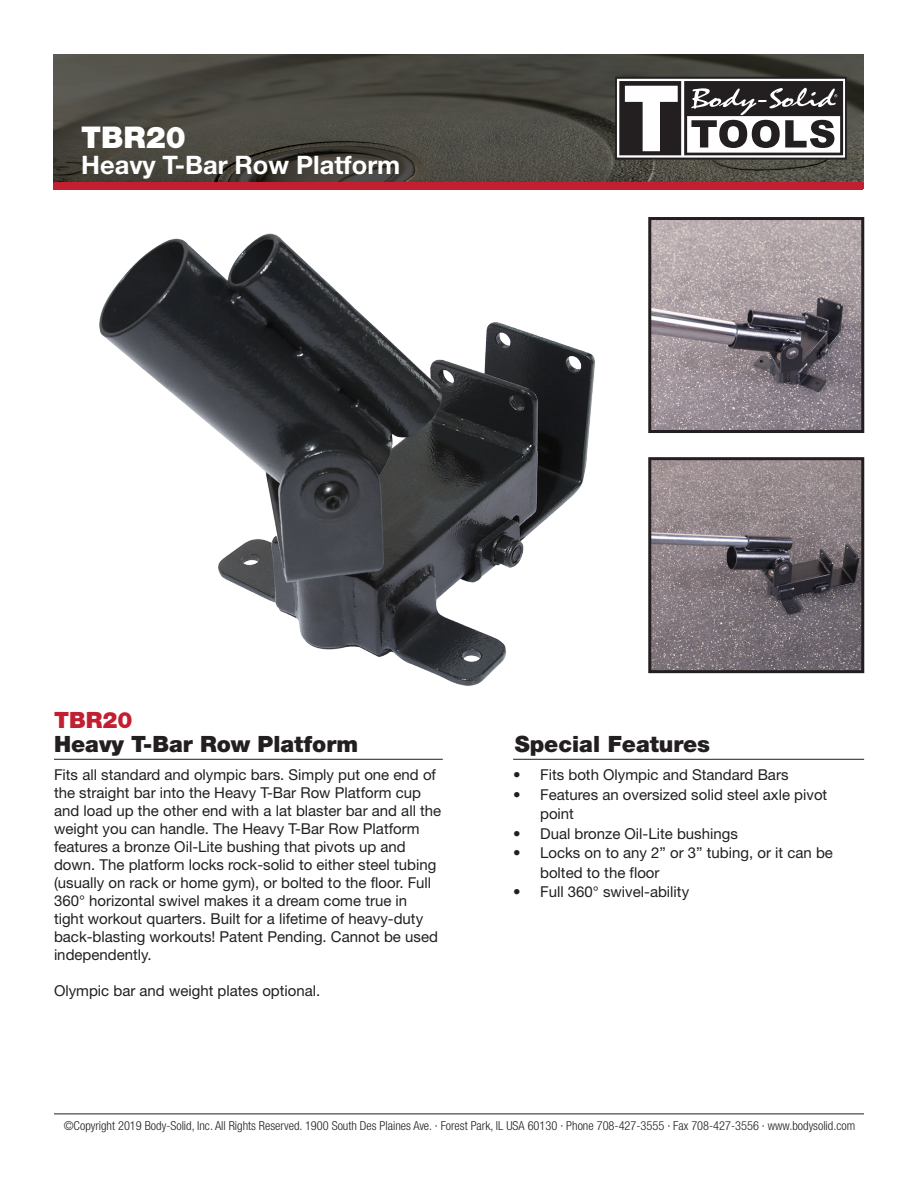
<style>
.page{position:relative;width:918px;height:1188px;background:#fff}
.page>*{position:absolute;margin:0;border:0;box-sizing:border-box;transform-origin:0 0}
.t1{font:900 30px "Helvetica Neue LT Std";color:#fff}
.t2{font:700 25.5px "Helvetica Neue LT Std";color:#fff}
.t3{font:900 22.5px "Helvetica Neue LT Std";color:#231f20}
.t4{font:900 22.5px "Helvetica Neue LT Std";color:#c21f31}
.t5{font:15px/18px "Helvetica Neue LT Std";color:#231f20}
.t6{font:300 condensed 12.3px "Helvetica Neue LT Std";color:#231f20}
</style>
<div class="page">
<img style="left:54px;top:54px;width:810px;height:128px">
<div style="left:54px;top:182px;width:810px;height:7px;background:#c21f31"></div>
<hr style="left:54px;top:1114px;width:810px;height:1px;background:#231f20">
<svg style="left:614px;top:77px;width:233px;height:83px"></svg>
<hr style="left:54px;top:759px;width:389px;height:1px;background:#231f20">
<hr style="left:513px;top:759px;width:351px;height:1px;background:#231f20">
<img style="left:99px;top:233px;width:496px;height:453px">
<img style="left:652px;top:221px;width:208px;height:208px">
<div style="left:648px;top:217px;width:216px;height:216px;border:3px solid #231f20"></div>
<img style="left:652px;top:461px;width:208px;height:208px">
<div style="left:648px;top:457px;width:216px;height:216px;border:3px solid #231f20"></div>
<h1 class="t1" style="left:81px;top:120px;width:106px">TBR20</h1>
<h2 class="t2" style="left:81px;top:149px;width:321px">Heavy T-Bar Row Platform</h2>
<h3 class="t4" style="left:54px;top:707px;width:80px">TBR20</h3>
<h3 class="t3" style="left:54px;top:731px;width:306px">Heavy T-Bar Row Platform</h3>
<h3 class="t3" style="left:515px;top:731px;width:197px">Special Features</h3>
<p class="t5" style="left:54px;top:766px;width:389px">Fits all standard and olympic bars. Simply put one end of the straight bar into the Heavy T-Bar Row Platform cup and load up the other end with a lat blaster bar and all the weight you can handle. The Heavy T-Bar Row Platform features a bronze Oil-Lite bushing that pivots up and down. The platform locks rock-solid to either steel tubing (usually on rack or home gym), or bolted to the floor. Full 360° horizontal swivel makes it a dream come true in<br>tight workout quarters. Built for a lifetime of heavy-duty back-blasting workouts! Patent Pending. Cannot be used independently.</p>
<p class="t5" style="left:54px;top:982px;width:268px">Olympic bar and weight plates optional.</p>
<p class="t5" style="left:513px;top:766px;width:277px">• Fits both Olympic and Standard Bars</p>
<p class="t5" style="left:540px;top:784px;width:289px;line-height:19.5px;text-indent:-27px">• Features an oversized solid steel axle pivot point</p>
<p class="t5" style="left:513px;top:824px;width:226px">• Dual bronze Oil-Lite bushings</p>
<p class="t5" style="left:540px;top:843px;width:294px;line-height:19.5px;text-indent:-27px">• Locks on to any 2” or 3” tubing, or it can be bolted to the floor</p>
<p class="t5" style="left:513px;top:883px;width:178px">• Full 360° swivel-ability</p>
<p class="t6" style="left:64px;top:1118px;width:793px">©Copyright 2019 Body-Solid, Inc. All Rights Reserved. 1900 South Des Plaines Ave. · Forest Park, IL USA 60130 · Phone 708-427-3555 · Fax 708-427-3556 · www.bodysolid.com</p>
</div>
